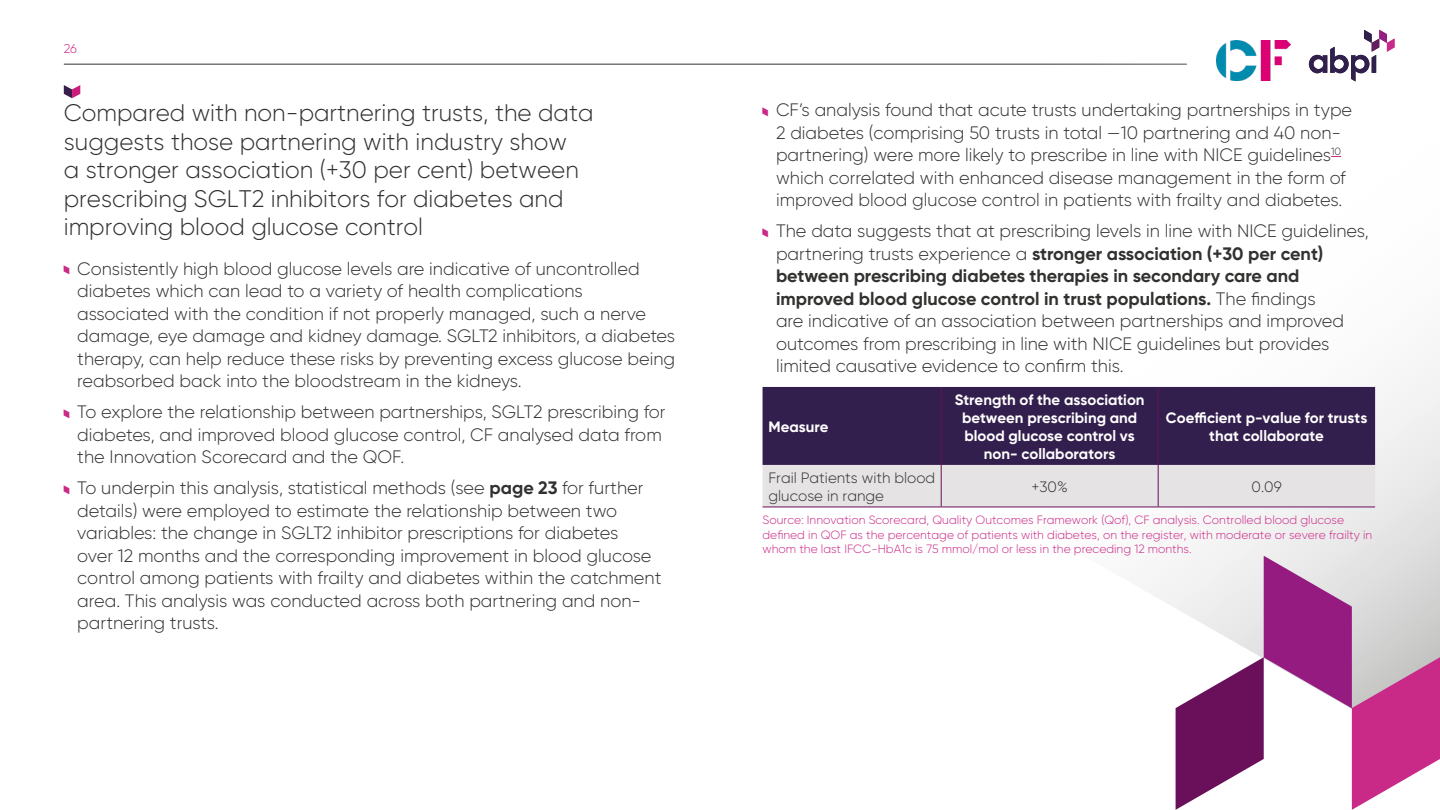
<style>
.page{position:relative;width:1440px;height:810px;background:#fff}
.page>*{position:absolute;margin:0;border:0;box-sizing:border-box;transform-origin:0 0}
.ABPI_Page_Heading{font:300 24px/28.5px "Gilroy";color:#313130}
.t1{font:300 18px/22.5px "Gilroy";color:#313130}
.ABPI_Body_Text{font:700 15px/18px "Gilroy";color:#fff;text-align:center}
.ABPI_Body_Text-2{font:300 15px/18px "Gilroy";color:#313130}
.t2{font:300 12.75px "Gilroy";color:#ca2a87}
.ABPI_Source_Text{font:300 12px/14.4px "Gilroy";color:#ca2a87}
.s1{font-weight:700}
</style>
<div class="page">
<hr style="left:64px;top:64px;width:1122px;height:1px;background:#313130">
<svg style="left:890px;top:29px;width:549px;height:579px"></svg>
<svg style="left:1175px;top:556px;width:264px;height:254px"></svg>
<svg style="left:1308px;top:30px;width:86px;height:51px"></svg>
<img style="left:1216px;top:41px;width:74px;height:39px">
<div style="left:762px;top:387px;width:612px;height:78px;background:#331f4d"></div>
<div style="left:762px;top:465px;width:612px;height:42px;background:#e5e3e4"></div>
<hr style="left:940px;top:387px;width:1px;height:78px;background:#6a0f5a">
<hr style="left:1157px;top:387px;width:1px;height:78px;background:#6a0f5a">
<hr style="left:940px;top:465px;width:1px;height:42px;background:#6a0f5a">
<hr style="left:1157px;top:465px;width:1px;height:42px;background:#6a0f5a">
<hr style="left:762px;top:507px;width:179px;height:1px;background:#6a0f5a">
<hr style="left:941px;top:507px;width:217px;height:1px;background:#6a0f5a">
<hr style="left:1158px;top:507px;width:216px;height:1px;background:#6a0f5a">
<svg style="left:64px;top:85px;width:16px;height:13px"></svg>
<p class="t2" style="left:64px;top:40px;width:15px">26</p>
<p class="ABPI_Page_Heading" style="left:64px;top:98px;width:531px">Compared with non-partnering trusts, the data suggests those partnering with industry show<br>a stronger association (+30 per cent) between prescribing SGLT2 inhibitors for diabetes and improving blood glucose control</p>
<p class="t1" style="left:77px;top:257px;width:599px">Consistently high blood glucose levels are indicative of uncontrolled diabetes which can lead to a variety of health complications associated with the condition if not properly managed, such a nerve damage, eye damage and kidney damage. SGLT2 inhibitors, a diabetes therapy, can help reduce these risks by preventing excess glucose being reabsorbed back into the bloodstream in the kidneys.</p>
<p class="t1" style="left:77px;top:401px;width:590px">To explore the relationship between partnerships, SGLT2 prescribing for diabetes, and improved blood glucose control, CF analysed data from the Innovation Scorecard and the QOF.</p>
<p class="t1" style="left:77px;top:477px;width:585px">To underpin this analysis, statistical methods (see <span class="s1">page 23</span> for further details) were employed to estimate the relationship between two variables: the change in SGLT2 inhibitor prescriptions for diabetes<br>over 12 months and the corresponding improvement in blood glucose control among patients with frailty and diabetes within the catchment area. This analysis was conducted across both partnering and non&shy;partnering trusts.</p>
<p class="t1" style="left:776px;top:99px;width:577px">CF’s analysis found that acute trusts undertaking partnerships in type 2 diabetes (comprising 50 trusts in total —10 partnering and 40 non&shy;partnering) were more likely to prescribe in line with NICE guidelines<sup>10 </sup>which correlated with enhanced disease management in the form of improved blood glucose control in patients with frailty and diabetes.</p>
<p class="t1" style="left:776px;top:220px;width:594px">The data suggests that at prescribing levels in line with NICE guidelines, partnering trusts experience a <span class="s1">stronger association (+30 per cent) between prescribing diabetes therapies in secondary care and improved blood glucose control in trust populations.</span> The findings<br>are indicative of an association between partnerships and improved outcomes from prescribing in line with NICE guidelines but provides limited causative evidence to confirm this.</p>
<p class="ABPI_Body_Text" style="left:768px;top:418px;width:62px">Measure</p>
<p class="ABPI_Body_Text" style="left:954px;top:391px;width:191px">Strength of the association between prescribing and blood glucose control vs non- collaborators</p>
<p class="ABPI_Body_Text" style="left:1165px;top:409px;width:203px">Coefficient p-value for trusts that collaborate</p>
<p class="ABPI_Body_Text-2" style="left:768px;top:469px;width:168px">Frail Patients with blood glucose in range</p>
<p class="ABPI_Body_Text-2" style="left:1031px;top:478px;width:38px">+30%</p>
<p class="ABPI_Body_Text-2" style="left:1251px;top:478px;width:32px">0.09</p>
<p class="ABPI_Source_Text" style="left:762px;top:513px;width:611px">Source: Innovation Scorecard, Quality Outcomes Framework (Qof), CF analysis. Controlled blood glucose defined in QOF as the percentage of patients with diabetes, on the register, with moderate or severe frailty in whom the last IFCC-HbA1c is 75 mmol/mol or less in the preceding 12 months.</p>
</div>
